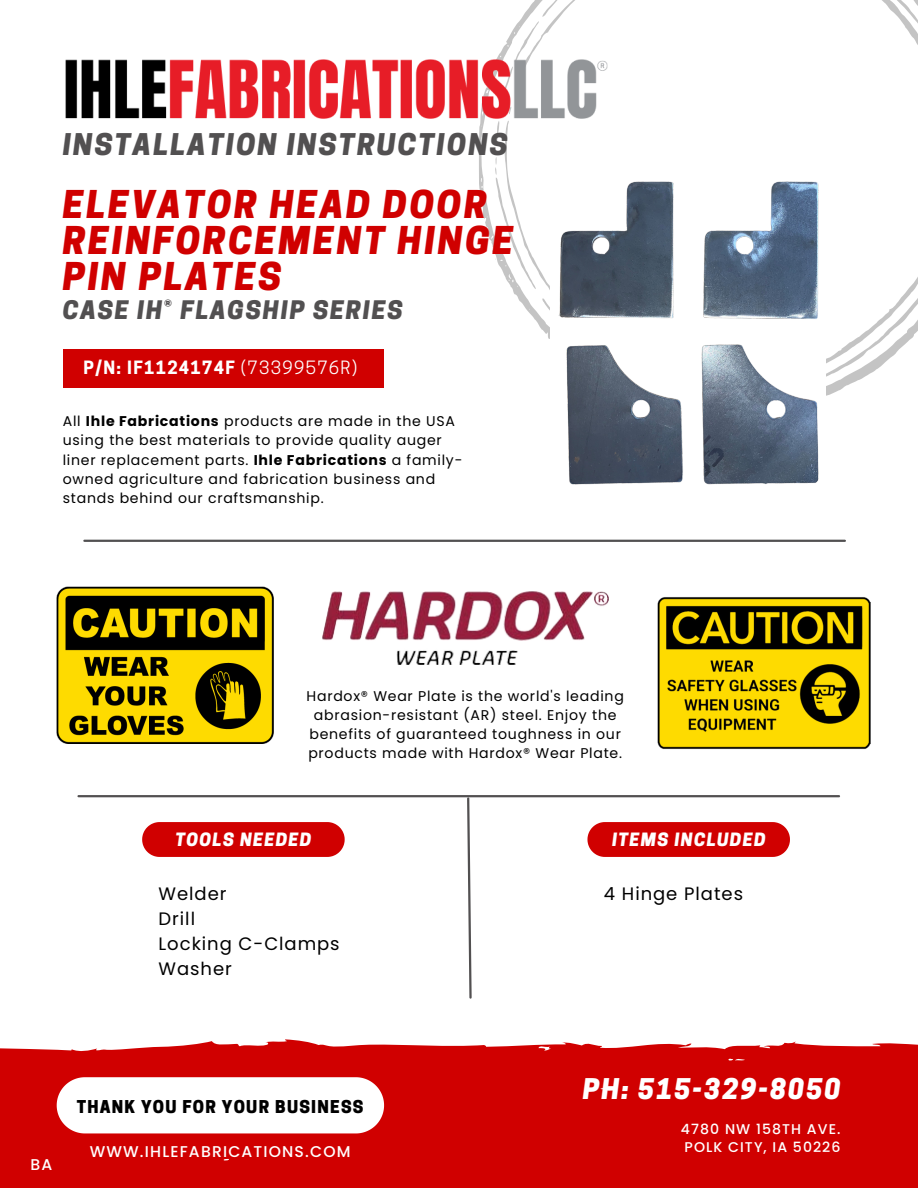
<style>
.page{position:relative;width:918px;height:1188px;background:#fff}
.page>*{position:absolute;margin:0;border:0;box-sizing:border-box;transform-origin:0 0}
.t1{font:italic 800 36px/36px "Cooper Hewitt";letter-spacing:.075em;color:#d00000}
.t2{font:italic 800 28.05px "Cooper Hewitt";letter-spacing:.075em;color:#525051}
.t3{font:italic 800 26.85px "Cooper Hewitt";letter-spacing:.075em;color:#fff}
.t4{font:italic 800 24px "Cooper Hewitt";letter-spacing:.075em;color:#525051}
.t5{font:18px "Poppins";letter-spacing:.055em;color:#000}
.t6{font:700 17.25px "Cooper Hewitt";letter-spacing:.075em;color:#fff}
.t7{font:italic 800 17.25px "Cooper Hewitt";letter-spacing:.075em;color:#fff}
.t8{font:800 16.65px "Cooper Hewitt";letter-spacing:.075em;color:#000}
.t9{font:500 15.6px "Poppins";letter-spacing:.075em;color:#fff}
.t10{font:14.1px/19.2px "Poppins";letter-spacing:.055em;color:#000}
.t11{font:500 14.1px "Poppins";letter-spacing:.075em;color:#fff}
.s1{font-weight:400}
.s2{font-weight:700}
</style>
<div class="page">
<svg style="left:479px;top:0;width:439px;height:396px"></svg>
<div style="left:0;top:1039px;width:918px;height:149px;background:#d00000"></div>
<svg style="left:57px;top:1077px;width:327px;height:56px"></svg>
<svg style="left:142px;top:822px;width:203px;height:35px;background:#d10a0a"></svg>
<svg style="left:587px;top:822px;width:203px;height:35px;background:#d10a0a"></svg>
<hr style="left:79px;top:795px;width:760px;height:2px;background:#525051">
<svg style="left:466px;top:797px;width:7px;height:202px"></svg>
<div style="left:63px;top:350px;width:321px;height:38px;background:#d00000"></div>
<img style="left:65px;top:40px;width:561px;height:101px">
<img style="left:322px;top:591px;width:287px;height:74px">
<hr style="left:84px;top:540px;width:761px;height:2px;background:#525051">
<img style="left:57px;top:587px;width:217px;height:156px">
<img style="left:657px;top:597px;width:214px;height:152px">
<div style="left:551px;top:180px;width:275px;height:315px;background:#fff"></div>
<img style="left:558px;top:181px;width:261px;height:304px">
<p class="t2" style="left:63px;top:134px;width:447px">INSTALLATION INSTRUCTIONS</p>
<p class="t1" style="left:63px;top:191px;width:452px">ELEVATOR HEAD DOOR<br>REINFORCEMENT HINGE<br>PIN PLATES</p>
<p class="t4" style="left:63px;top:301px;width:342px">CASE IH® FLAGSHIP SERIES</p>
<p class="t6" style="left:83px;top:361px;width:276px">P/N: IF1124174F <span class="s1">(73399576R)</span></p>
<p class="t10" style="left:63px;top:412px;width:401px">All <span class="s2">Ihle Fabrications</span> products are made in the USA using the best materials to provide quality auger liner replacement parts. <span class="s2">Ihle Fabrications</span> a family&shy;owned agriculture and fabrication business and stands behind our craftsmanship.</p>
<p class="t10" style="left:307px;top:686px;width:319px;text-align:center">Hardox® Wear Plate is the world's leading abrasion-resistant (AR) steel. Enjoy the benefits of guaranteed toughness in our products made with Hardox® Wear Plate.</p>
<p class="t7" style="left:176px;top:833px;width:137px">TOOLS NEEDED</p>
<p class="t5" style="left:159px;top:881px;width:69px">Welder</p>
<p class="t5" style="left:159px;top:906px;width:38px">Drill</p>
<p class="t5" style="left:159px;top:931px;width:183px">Locking C-Clamps</p>
<p class="t5" style="left:159px;top:956px;width:75px">Washer</p>
<p class="t7" style="left:612px;top:833px;width:155px">ITEMS INCLUDED</p>
<p class="t5" style="left:604px;top:881px;width:141px">4 Hinge Plates</p>
<p class="t9" style="left:31px;top:1153px;width:23px">BA</p>
<p class="t8" style="left:77px;top:1100px;width:288px">THANK YOU FOR YOUR BUSINESS</p>
<p class="t9" style="left:90px;top:1140px;width:262px">WWW.IHLEFABRICATIONS.COM</p>
<p class="t3" style="left:583px;top:1079px;width:259px">PH: 515-329-8050</p>
<p class="t11" style="left:681px;top:1119px;width:161px">4780 NW 158TH AVE.</p>
<p class="t11" style="left:685px;top:1137px;width:157px">POLK CITY, IA 50226</p>
</div>
